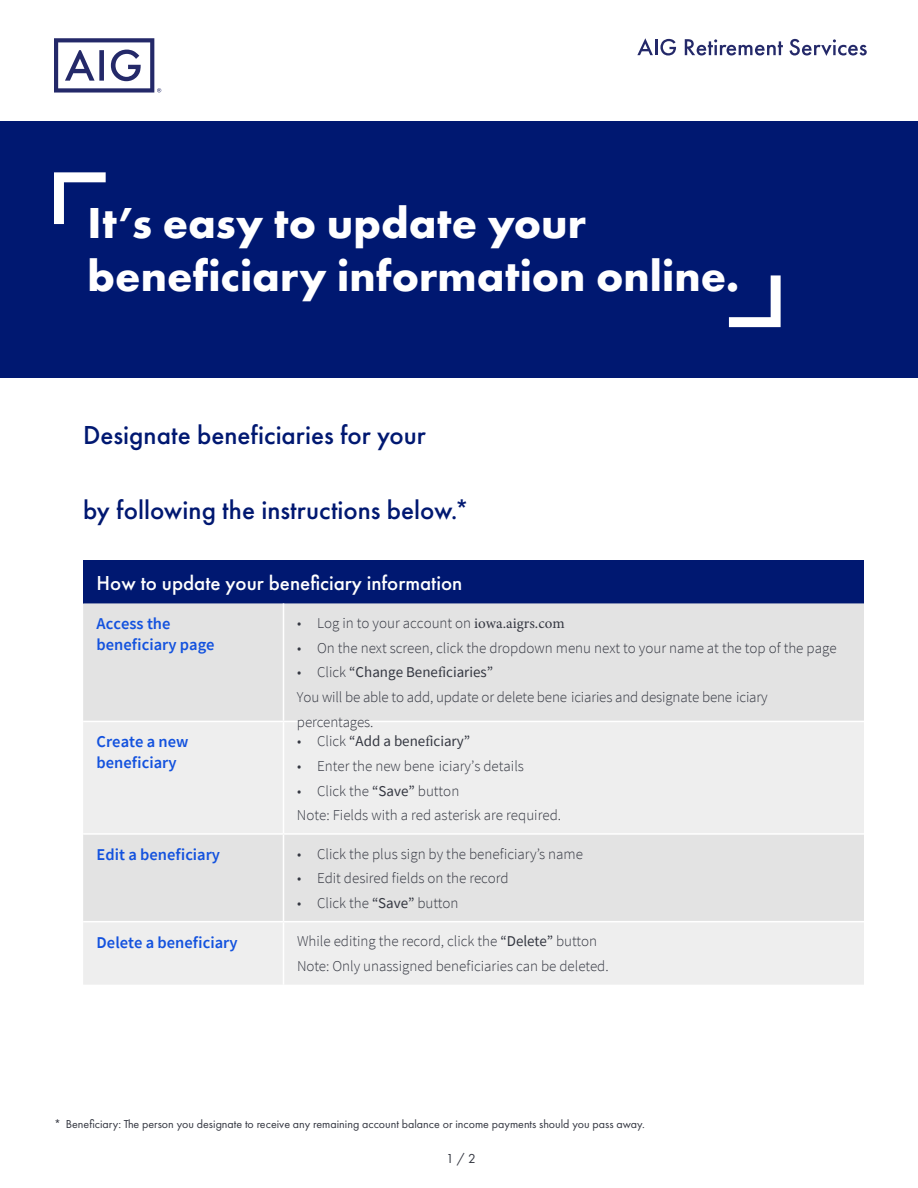
<style>
.page{position:relative;width:918px;height:1188px;background:#fff}
.page>*{position:absolute;margin:0;border:0;box-sizing:border-box;transform-origin:0 0}
.t1{font:700 45px/52.5px "Futura PT";color:#fff}
.t2{font:500 27px "Futura PT";color:#001871}
.t3{font:500 21px "Futura PT";color:#fff}
.t4{font:600 16.5px/21px "Source Sans Pro";color:#1352de}
.t5{font:300 15px/24.9px "Source Sans Pro";color:#343741}
.t6{font:15px "Source Sans Pro";color:#343741}
.t7{font:13.5px "Futura PT";color:#343741}
.t8{font:12px "Futura PT";color:#343741}
.s1{font-family:"Minion Pro";font-weight:400}
.s2{font-weight:400}
.s3{font-weight:300}
.s4{font-family:"Minion Pro"}
</style>
<div class="page">
<div style="left:0;top:122px;width:918px;height:256px;background:#001871"></div>
<svg style="left:54px;top:172px;width:52px;height:52px"></svg>
<svg style="left:729px;top:275px;width:52px;height:52px"></svg>
<svg style="left:637px;top:38px;width:39px;height:17px"></svg>
<svg style="left:685px;top:39px;width:98px;height:16px"></svg>
<svg style="left:790px;top:39px;width:77px;height:17px"></svg>
<svg style="left:54px;top:38px;width:107px;height:55px"></svg>
<div style="left:83px;top:560px;width:781px;height:43px;background:#001871"></div>
<div style="left:83px;top:603px;width:781px;height:118px;background:#e3e3e3"></div>
<svg style="left:83px;top:722px;width:781px;height:263px;background:#eaeaea"></svg>
<hr style="left:283px;top:603px;width:1px;height:118px;background:#fff">
<hr style="left:283px;top:722px;width:1px;height:111px;background:#fff">
<hr style="left:83px;top:833px;width:200px;height:2px;background:#fff">
<hr style="left:284px;top:833px;width:580px;height:2px;background:#fff">
<hr style="left:283px;top:835px;width:1px;height:86px;background:#fff">
<hr style="left:83px;top:921px;width:200px;height:1px;background:#fff">
<hr style="left:284px;top:921px;width:580px;height:1px;background:#fff">
<hr style="left:283px;top:922px;width:1px;height:63px;background:#fff">
<h1 class="t1" style="left:88px;top:196px;width:653px">It’s easy to update your beneficiary information online.</h1>
<h2 class="t2" style="left:83px;top:419px;width:344px">Designate beneficiaries for your</h2>
<h2 class="t2" style="left:83px;top:494px;width:388px">by following the instructions below.*</h2>
<h3 class="t3" style="left:97px;top:570px;width:367px">How to update your beneficiary information</h3>
<p class="t4" style="left:97px;top:613px;width:119px">Access the beneficiary page</p>
<p class="t5" style="left:297px;top:611px;width:269px">• Log in to your account on <span class="s1">iowa.aigrs.com</span></p>
<p class="t5" style="left:297px;top:636px;width:541px">• On the next screen, click the dropdown menu next to your name at the top of the page</p>
<p class="t5" style="left:297px;top:660px;width:472px">• Click <span class="s2">“Change Bene</span><span class="s1">f</span><span class="s2">iciaries”<br></span>You will be able to add, update or delete bene iciaries and designate bene iciary percentages.</p>
<p class="t6" style="left:297px;top:732px;width:175px"><span class="s3">• Click</span> “Add a bene<span class="s4">f</span>iciary”</p>
<p class="t5" style="left:297px;top:754px;width:228px">• Enter the new bene iciary’s details</p>
<p class="t5" style="left:297px;top:778px;width:266px">• Click the <span class="s2">“Save”</span> button<br>Note: Fields with a red asterisk are required.</p>
<p class="t4" style="left:97px;top:731px;width:93px">Create a new beneficiary</p>
<p class="t4" style="left:97px;top:844px;width:125px">Edit a beneficiary</p>
<p class="t5" style="left:297px;top:841px;width:288px">• Click the plus sign by the beneficiary’s name</p>
<p class="t5" style="left:297px;top:866px;width:213px">• Edit desired fields on the record</p>
<p class="t5" style="left:297px;top:891px;width:163px">• Click the <span class="s2">“Save”</span> button</p>
<p class="t4" style="left:97px;top:931px;width:142px">Delete a beneficiary</p>
<p class="t5" style="left:297px;top:929px;width:313px">While editing the record, click the <span class="s2">“Delete”</span> button<br>Note: Only unassigned beneficiaries can be deleted.</p>
<p class="t8" style="left:54px;top:1117px;width:593px">* Beneficiary: The person you designate to receive any remaining account balance or income payments should you pass away.</p>
<p class="t7" style="left:446px;top:1150px;width:31px">1 / 2</p>
</div>
